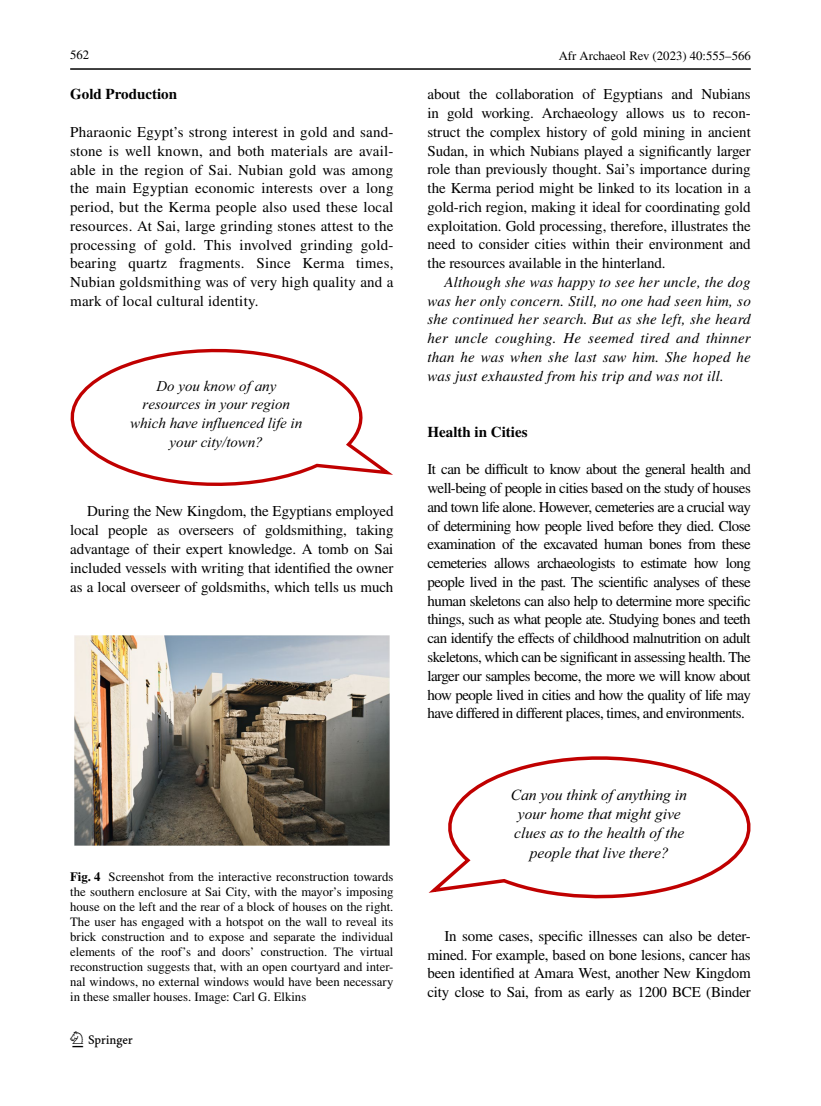
<style>
.page{position:relative;width:821px;height:1106px;background:#fff}
.page>*{position:absolute;margin:0;border:0;box-sizing:border-box;transform-origin:0 0}
.t1{font:22.5px "Springnew Regular 2";color:#000}
.t2{font:15.45px/19.4px "Times New Roman PS Italic MT7";color:#000;text-align:center}
.t3{font:15px/18.8px "STIX";letter-spacing:-.005em;color:#000;text-align:justify}
.t4{font:italic 15px/18.8px "STIX";letter-spacing:.015em;color:#000;text-align:justify}
.t5{font:700 15px "STIX";color:#000}
.t6{font:14.85px/18.6px "Times New Roman PS Italic MT6";color:#000;text-align:center}
.t7{font:12.75px/15px "STIX";color:#000;text-align:justify}
.s1{font-weight:700}
</style>
<div class="page">
<hr style="left:70px;top:68px;width:680px;height:2px;background:#000">
<svg style="left:71px;top:349px;width:321px;height:137px"></svg>
<div style="left:70px;top:636px;width:323px;height:209px;background:linear-gradient(to bottom,#fff,#fff)"></div>
<img style="left:74px;top:636px;width:315px;height:209px">
<svg style="left:428px;top:756px;width:322px;height:142px"></svg>
<p class="t7" style="left:70px;top:48px;width:21px">562</p>
<p class="t7" style="left:558px;top:49px;width:193px">Afr Archaeol Rev (2023) 40:555–566</p>
<p class="t5" style="left:70px;top:85px;width:108px">Gold Production</p>
<p class="t3" style="left:70px;top:124px;width:325px">Pharaonic Egypt’s strong interest in gold and sand&shy;stone is well known, and both materials are avail&shy;able in the region of Sai. Nubian gold was among the main Egyptian economic interests over a long period, but the Kerma people also used these local resources. At Sai, large grinding stones attest to the processing of gold. This involved grinding gold&shy;bearing quartz fragments. Since Kerma times, Nubian goldsmithing was of very high quality and a mark of local cultural identity.</p>
<p class="t6" style="left:130px;top:376px;width:173px">Do you know of any resources in your region which have influenced life in your city/town?</p>
<p class="t3" style="left:70px;top:503px;width:325px;text-indent:17px">During the New Kingdom, the Egyptians employed local people as overseers of goldsmithing, taking advantage of their expert knowledge. A tomb on Sai included vessels with writing that identified the owner as a local overseer of goldsmiths, which tells us much</p>
<p class="t7" style="left:70px;top:870px;width:325px"><span class="s1">Fig. 4</span> Screenshot from the interactive reconstruction towards the southern enclosure at Sai City, with the mayor’s imposing house on the left and the rear of a block of houses on the right.<br>The user has engaged with a hotspot on the wall to reveal its brick construction and to expose and separate the individual elements of the roof’s and doors’ construction. The virtual reconstruction suggests that, with an open courtyard and inter&shy;nal windows, no external windows would have been necessary in these smaller houses. Image: Carl G. Elkins</p>
<h1 class="t1" style="left:72px;top:1031px;width:62px">1 3</h1>
<p class="t3" style="left:427px;top:86px;width:325px">about the collaboration of Egyptians and Nubians in gold working. Archaeology allows us to recon&shy;struct the complex history of gold mining in ancient Sudan, in which Nubians played a significantly larger role than previously thought. Sai’s importance during the Kerma period might be linked to its location in a gold-rich region, making it ideal for coordinating gold exploitation. Gold processing, therefore, illustrates the need to consider cities within their environment and the resources available in the hinterland.</p>
<p class="t4" style="left:427px;top:272px;width:325px;text-indent:17px">Although she was happy to see her uncle, the dog was her only concern. Still, no one had seen him, so she continued her search. But as she left, she heard her uncle coughing. He seemed tired and thinner than he was when she last saw him. She hoped he was just exhausted from his trip and was not ill.</p>
<p class="t5" style="left:427px;top:423px;width:101px">Health in Cities</p>
<p class="t3" style="left:427px;top:461px;width:325px">It can be difficult to know about the general health and well-being of people in cities based on the study of houses and town life alone. However, cemeteries are a crucial way of determining how people lived before they died. Close examination of the excavated human bones from these cemeteries allows archaeologists to estimate how long people lived in the past. The scientific analyses of these human skeletons can also help to determine more specific things, such as what people ate. Studying bones and teeth can identify the effects of childhood malnutrition on adult skeletons, which can be significant in assessing health. The larger our samples become, the more we will know about how people lived in cities and how the quality of life may have differed in different places, times, and environments.</p>
<p class="t2" style="left:511px;top:784px;width:177px">Can you think of anything in your home that might give clues as to the health of the people that live there?</p>
<p class="t3" style="left:427px;top:927px;width:325px;text-indent:17px">In some cases, specific illnesses can also be deter&shy;mined. For example, based on bone lesions, cancer has been identified at Amara West, another New Kingdom city close to Sai, from as early as 1200 BCE (Binder</p>
</div>
